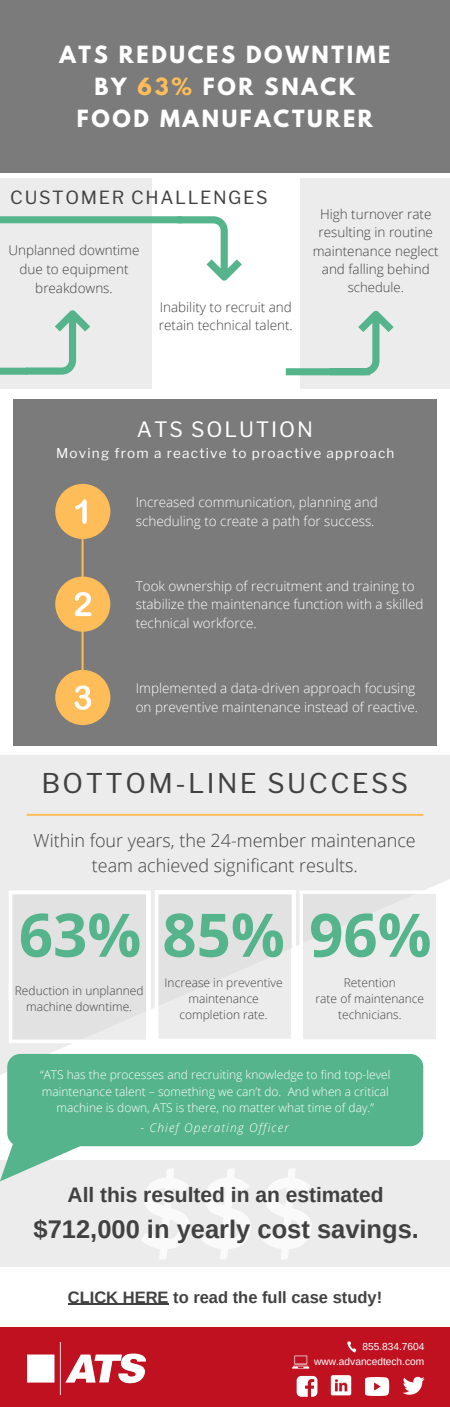
<style>
.page{position:relative;width:450px;height:1407px;background:#fff}
.page>*{position:absolute;margin:0;border:0;box-sizing:border-box;transform-origin:0 0}
.t1{font:700 97.27px "Aleo";color:#fff}
.t2{font:700 60px "Open Sans";color:#56b48c}
.t3{font:27px "Libre Franklin";letter-spacing:.09em;color:#424141}
.t4{font:700 25.5px "Arimo";color:#424141}
.t5{font:700 21px/32px "League Spartan";letter-spacing:.125em;color:#fff;text-align:center}
.t6{font:700 21px "Arimo";color:#424141}
.t7{font:21px "Libre Franklin";letter-spacing:.09em;color:#fff}
.t8{font:300 18px/24.8px "Open Sans";color:#424141;text-align:center}
.t9{font:18px "Libre Franklin";letter-spacing:.09em;color:#424141}
.t10{font:700 16.5px "Arimo";color:#424141}
.t11{font:300 13.5px/18.6px "Open Sans";color:#fff}
.t12{font:300 13.5px/18.6px "Open Sans";color:#424141;text-align:center}
.t13{font:13.5px "Libre Franklin";letter-spacing:.09em;color:#fff}
.t14{font:300 13.12px "Open Sans";color:#424141}
.t15{font:300 12px/16.4px "Open Sans";color:#fff;text-align:center}
.t16{font:300 12px/16.4px "Open Sans";color:#424141;text-align:center}
.t17{font:italic 300 12px "Open Sans";letter-spacing:.09em;color:#fff}
.t18{font:10.12px "Arimo";color:#fff}
.s1{color:#ffbd59}
</style>
<div class="page">
<div style="left:0;top:0;width:450px;height:173px;background:#7b7b7b"></div>
<div style="left:13px;top:399px;width:424px;height:346px;background:#7b7b7b"></div>
<div style="left:0;top:178px;width:152px;height:210px;background:#ececec"></div>
<div style="left:0;top:1326px;width:450px;height:80px;background:#bf1120"></div>
<img style="left:27px;top:1342px;width:119px;height:51px">
<img style="left:403px;top:1376px;width:22px;height:18px">
<img style="left:365px;top:1377px;width:25px;height:18px">
<img style="left:330px;top:1375px;width:22px;height:21px">
<svg style="left:347px;top:1341px;width:9px;height:11px"></svg>
<svg style="left:292px;top:1355px;width:17px;height:13px"></svg>
<svg style="left:297px;top:1375px;width:20px;height:21px"></svg>
<svg style="left:0;top:310px;width:90px;height:65px"></svg>
<div style="left:300px;top:178px;width:150px;height:210px;background:#ececec"></div>
<svg style="left:0;top:216px;width:242px;height:65px"></svg>
<svg style="left:286px;top:310px;width:108px;height:65px"></svg>
<div style="left:55px;top:576px;width:55px;height:55px;background:#ffbd59;border-radius:50%"></div>
<div style="left:55px;top:484px;width:55px;height:55px;background:#ffbd59;border-radius:50%"></div>
<div style="left:55px;top:670px;width:55px;height:55px;background:#ffbd59;border-radius:50%"></div>
<svg style="left:75px;top:499px;width:16px;height:210px"></svg>
<svg style="left:0;top:755px;width:450px;height:331px;background:#ededed"></svg>
<svg style="left:27px;top:813px;width:396px;height:2px"></svg>
<svg style="left:9px;top:889px;width:431px;height:154px;background:#e9e9e9"></svg>
<div style="left:7px;top:1053px;width:416px;height:93px;background:#56b48c;border-radius:13px"></div>
<div style="left:0;top:1160px;width:450px;height:106px;background:#ececec"></div>
<svg style="left:0;top:1086px;width:85px;height:95px"></svg>
<hr style="left:68px;top:1303px;width:101px;height:1px;background:#424141">
<p class="t5" style="left:60px;top:42px;width:332px">ATS REDUCES DOWNTIME<br>BY <span class="s1">63%</span> FOR SNACK<br>FOOD MANUFACTURER</p>
<p class="t9" style="left:10px;top:186px;width:259px">CUSTOMER CHALLENGES</p>
<p class="t12" style="left:8px;top:241px;width:133px">Unplanned downtime due to equipment breakdowns.</p>
<p class="t12" style="left:159px;top:297px;width:135px;text-align:left">Inability to recruit and retain technical talent.</p>
<p class="t12" style="left:313px;top:204px;width:128px">High turnover rate resulting in routine maintenance neglect and falling behind</p>
<p class="t14" style="left:348px;top:278px;width:58px">schedule.</p>
<p class="t7" style="left:137px;top:416px;width:178px">ATS SOLUTION</p>
<p class="t13" style="left:56px;top:445px;width:340px">Moving from a reactive to proactive approach</p>
<p class="t11" style="left:136px;top:492px;width:243px">Increased communication, planning and scheduling to create a path for success.</p>
<p class="t11" style="left:136px;top:576px;width:289px">Took ownership of recruitment and training to stabilize the maintenance function with a skilled technical workforce.</p>
<p class="t11" style="left:136px;top:679px;width:284px">Implemented a data-driven approach focusing on preventive maintenance instead of reactive.</p>
<p class="t3" style="left:41px;top:767px;width:368px">BOTTOM-LINE SUCCESS</p>
<p class="t8" style="left:34px;top:828px;width:384px">Within four years, the 24-member maintenance team achieved significant results.</p>
<p class="t2" style="left:19px;top:892px;width:414px">63% 85% 96%</p>
<p class="t16" style="left:15px;top:982px;width:130px">Reduction in unplanned machine downtime.</p>
<p class="t16" style="left:165px;top:973px;width:119px">Increase in preventive maintenance completion rate.</p>
<p class="t16" style="left:344px;top:973px;width:54px">Retention</p>
<p class="t16" style="left:316px;top:990px;width:110px">rate of maintenance technicians.</p>
<p class="t15" style="left:40px;top:1066px;width:352px">“ATS has the processes and recruiting knowledge to find top-level maintenance talent – something we can’t do. And when a critical machine is down, ATS is there, no matter what time of day.”</p>
<p class="t17" style="left:141px;top:1119px;width:150px">- Chief Operating Officer</p>
<h1 class="t1" style="left:140px;top:1157px;width:175px">$$$</h1>
<p class="t6" style="left:68px;top:1182px;width:318px">All this resulted in an estimated</p>
<p class="t4" style="left:34px;top:1214px;width:387px">$712,000 in yearly cost savings.</p>
<p class="t10" style="left:68px;top:1287px;width:316px">CLICK HERE to read the full case study!</p>
<p class="t18" style="left:362px;top:1340px;width:64px">855.834.7604</p>
<p class="t18" style="left:314px;top:1356px;width:112px">www.advancedtech.com</p>
</div>
